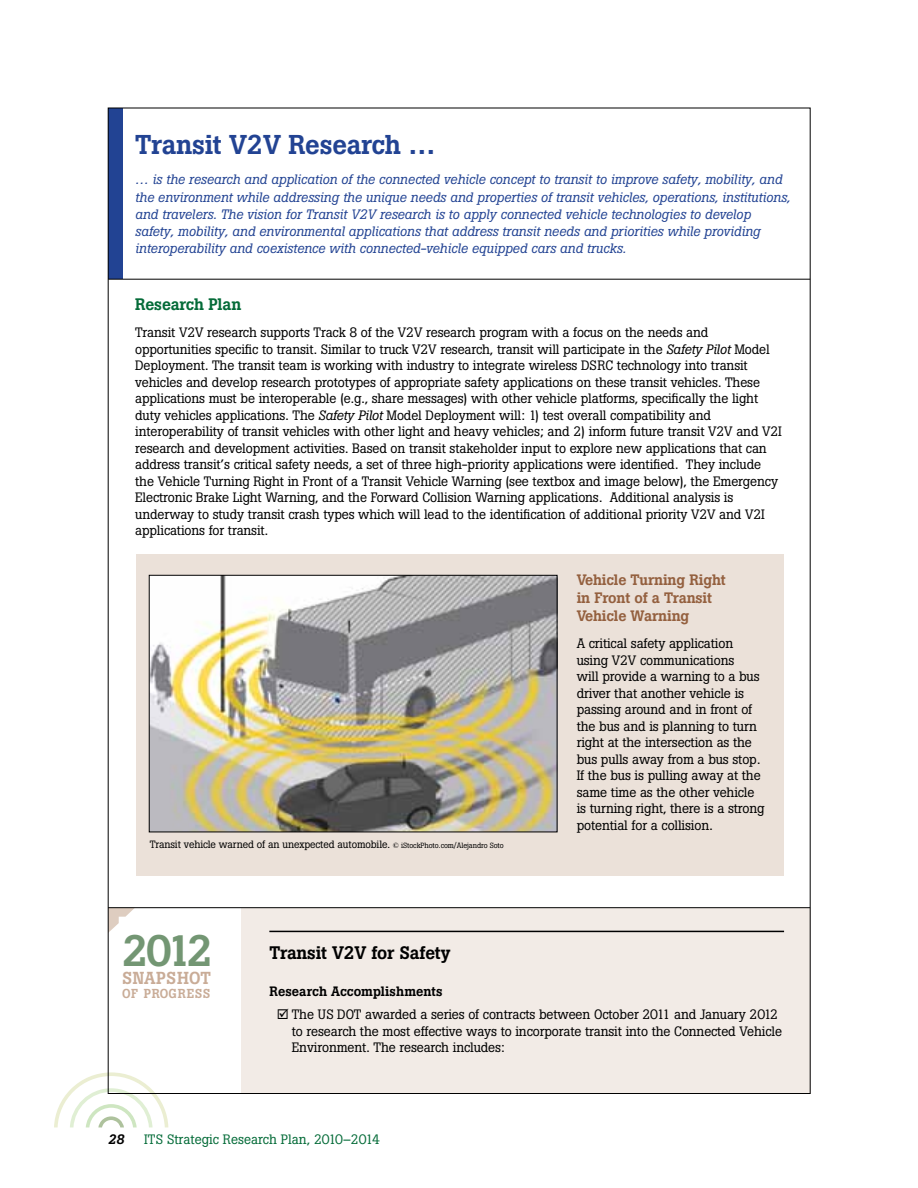
<style>
.page{position:relative;width:918px;height:1188px;background:#fff}
.page>*{position:absolute;margin:0;border:0;box-sizing:border-box;transform-origin:0 0}
.Headline{font:500 43.5px "Boton";color:#739673}
.Headline-2{font:500 27px "Boton";letter-spacing:-.01em;color:#224393}
.TRACK_Headlines{font:500 18px "Boton";letter-spacing:-.01em;color:#000}
.t1{font:500 17.25px "Boton";letter-spacing:.015em;color:#c9ac97}
.t2{font:500 16.5px "Boton";letter-spacing:-.01em;color:#046b38}
.Subhead_Brown{font:500 15px/18px "Boton";letter-spacing:-.01em;color:#94603f}
.CheckmarkBullets{font:13.5px/16.5px "Boton";letter-spacing:-.01em;color:#000}
.IntroPara_ItalicBlue{font:italic 13.5px/17.2px "Boton";color:#224393}
.t3{font:13.5px "Boton";color:#046b38}
.TRACK_subheads{font:500 13.5px "Boton";letter-spacing:.005em;color:#000}
.t4{font:italic 500 13.5px "Boton";color:#000}
.t5{font:500 12.9px "Boton";letter-spacing:.03em;color:#c9ac97}
.Captions{font:10.5px "Boton";letter-spacing:-.01em;color:#000}
.s1{font-style:italic}
.s2{font-size:7.5px}
</style>
<div class="page">
<svg style="left:54px;top:1072px;width:114px;height:55px"></svg>
<div style="left:241px;top:908px;width:569px;height:186px;background:#f2ebe6"></div>
<svg style="left:110px;top:908px;width:25px;height:23px"></svg>
<div style="left:108px;top:108px;width:15px;height:171px;background:#224393"></div>
<hr style="left:108px;top:279px;width:702px;height:1px;background:#000">
<hr style="left:269px;top:931px;width:515px;height:1px;background:#000">
<hr style="left:108px;top:907px;width:702px;height:1px;background:#000">
<div style="left:136px;top:554px;width:648px;height:322px;background:#ebe1d9"></div>
<img style="left:151px;top:577px;width:404px;height:253px">
<div style="left:149px;top:575px;width:408px;height:257px;border:1px solid #000"></div>
<p class="Headline-2" style="left:135px;top:128px;width:302px">Transit V2V Research …</p>
<p class="IntroPara_ItalicBlue" style="left:135px;top:171px;width:657px">… is the research and application of the connected vehicle concept to transit to improve safety, mobility, and the environment while addressing the unique needs and properties of transit vehicles, operations, institutions, and travelers. The vision for Transit V2V research is to apply connected vehicle technologies to develop safety, mobility, and environmental applications that address transit needs and priorities while providing interoperability and coexistence with connected-vehicle equipped cars and trucks.</p>
<p class="t2" style="left:135px;top:294px;width:108px">Research Plan</p>
<p class="CheckmarkBullets" style="left:135px;top:324px;width:648px">Transit V2V research supports Track 8 of the V2V research program with a focus on the needs and opportunities specific to transit. Similar to truck V2V research, transit will participate in the <span class="s1">Safety Pilot</span> Model Deployment. The transit team is working with industry to integrate wireless DSRC technology into transit vehicles and develop research prototypes of appropriate safety applications on these transit vehicles. These applications must be interoperable (e.g., share messages) with other vehicle platforms, specifically the light duty vehicles applications. The <span class="s1">Safety Pilot</span> Model Deployment will: 1) test overall compatibility and interoperability of transit vehicles with other light and heavy vehicles; and 2) inform future transit V2V and V2I research and development activities. Based on transit stakeholder input to explore new applications that can address transit’s critical safety needs, a set of three high-priority applications were identified. They include the Vehicle Turning Right in Front of a Transit Vehicle Warning (see textbox and image below), the Emergency Electronic Brake Light Warning, and the Forward Collision Warning applications. Additional analysis is underway to study transit crash types which will lead to the identification of additional priority V2V and V2I applications for transit.</p>
<p class="Captions" style="left:150px;top:838px;width:356px">Transit vehicle warned of an unexpected automobile. <span class="s2">© iStockPhoto.com/Alejandro Soto</span></p>
<p class="Subhead_Brown" style="left:577px;top:571px;width:151px">Vehicle Turning Right in Front of a Transit<br>Vehicle Warning</p>
<p class="CheckmarkBullets" style="left:577px;top:635px;width:189px">A critical safety application using V2V communications<br>will provide a warning to a bus driver that another vehicle is passing around and in front of the bus and is planning to turn right at the intersection as the bus pulls away from a bus stop.<br>If the bus is pulling away at the same time as the other vehicle is turning right, there is a strong potential for a collision.</p>
<p class="Headline" style="left:122px;top:925px;width:92px">2012</p>
<p class="t1" style="left:122px;top:967px;width:90px">SNAPSHOT</p>
<p class="t5" style="left:122px;top:985px;width:90px">OF PROGRESS</p>
<p class="TRACK_Headlines" style="left:269px;top:942px;width:183px">Transit V2V for Safety</p>
<p class="TRACK_subheads" style="left:269px;top:983px;width:175px">Research Accomplishments</p>
<p class="CheckmarkBullets" style="left:292px;top:1006px;width:492px">The US DOT awarded a series of contracts between October 2011 and January 2012 to research the most effective ways to incorporate transit into the Connected Vehicle<br>Environment. The research includes:</p>
<p class="t4" style="left:108px;top:1132px;width:18px">28</p>
<p class="t3" style="left:144px;top:1131px;width:237px">ITS Strategic Research Plan, 2010–2014</p>
</div>
